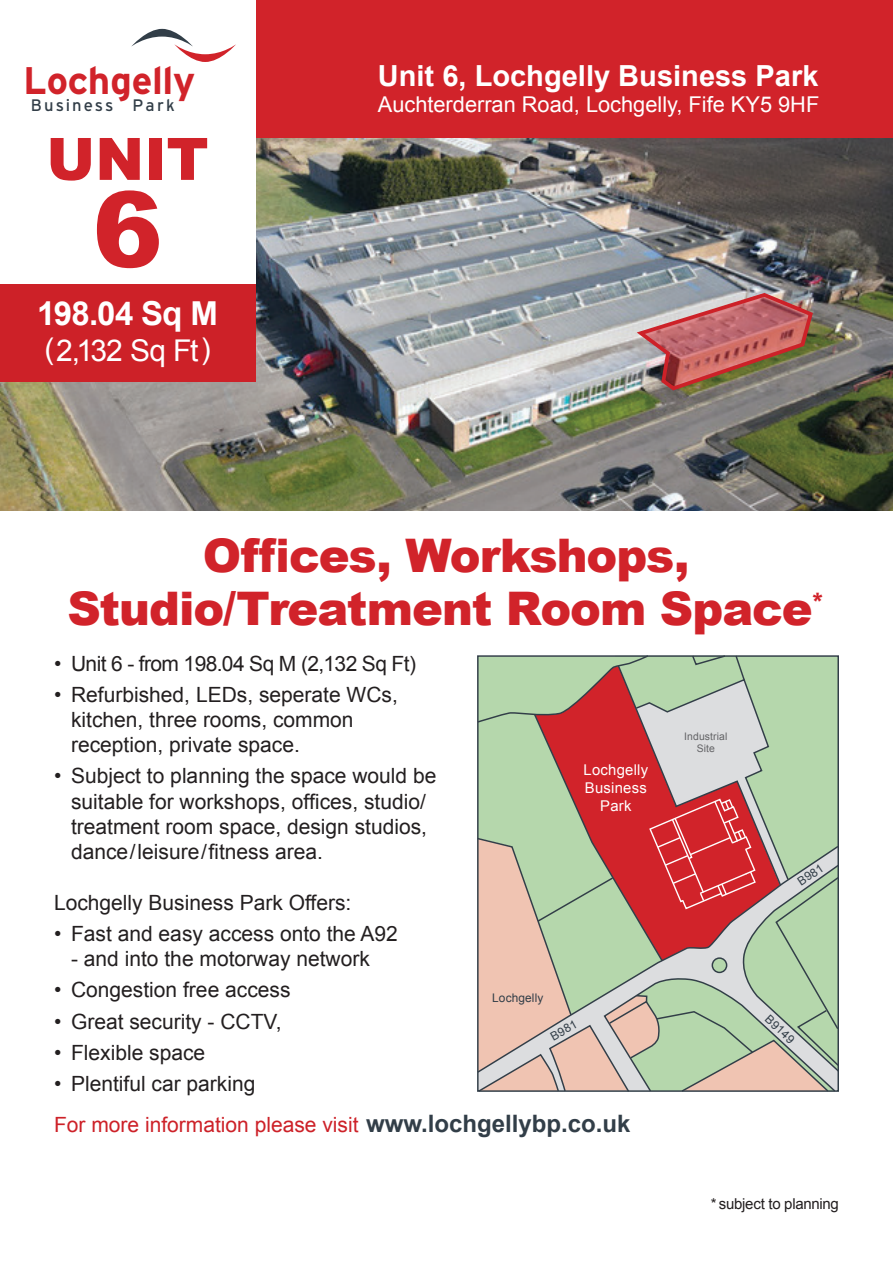
<style>
.page{position:relative;width:893px;height:1263px;background:#fff}
.page>*{position:absolute;margin:0;border:0;box-sizing:border-box;transform-origin:0 0}
.t1{font:900 105px "Arial";color:#d1232a}
.t2{font:900 58.5px "Arial";color:#d1232a}
.t3{font:900 46.35px/53.4px "Arial";letter-spacing:-.025em;color:#d1232a;text-align:center}
.t4{font:700 38.4px "Interstate";letter-spacing:-.01em;color:#d1232a}
.t5{font:700 33px "Arial";letter-spacing:-.025em;color:#fff}
.t6{font:30px "Arial";letter-spacing:-.04em;color:#fff}
.t7{font:700 29.1px "Arial";color:#fff}
.t8{font:21.75px "Arial";color:#fff}
.t9{font:21px/25.2px "Arial";color:#231f20}
.t10{font:21px "Arial";color:#cd2128}
.t11{font:21px "Arial";letter-spacing:-.03em;color:#231f20}
.t12{font:16.65px "Interstate";letter-spacing:.12em;color:#323e48}
.t13{font:15px "Arial";letter-spacing:-.02em;color:#231f20}
.t14{font:14.85px/17.9px "Arial";letter-spacing:.015em;color:#fff;text-align:center}
.t15{font:11.85px "Arial";letter-spacing:.01em;color:#323e48}
.t16{font:10.35px/11.2px "Arial";letter-spacing:.01em;color:#636366;text-align:center}
.s1{font-weight:700;font-size:24px;color:#323e48}
</style>
<div class="page">
<img style="left:0;top:138px;width:893px;height:372px">
<div style="left:0;top:0;width:893px;height:138px;background:#d1232a"></div>
<svg style="left:477px;top:655px;width:362px;height:437px;background:#c2ab96"></svg>
<div style="left:0;top:0;width:255px;height:284px;background:#fff"></div>
<svg style="left:131px;top:29px;width:105px;height:33px"></svg>
<div style="left:0;top:284px;width:255px;height:98px;background:#cd2128"></div>
<img style="left:636px;top:291px;width:179px;height:101px">
<h3 class="t4" style="left:23px;top:58px;width:174px">Lochgelly</h3>
<p class="t12" style="left:31px;top:95px;width:146px">Business Park</p>
<h2 class="t2" style="left:46px;top:116px;width:164px">UNIT</h2>
<h1 class="t1" style="left:93px;top:153px;width:72px">6</h1>
<h3 class="t5" style="left:37px;top:291px;width:182px">198.04 Sq M</h3>
<h3 class="t6" style="left:44px;top:331px;width:168px">(2,132 Sq Ft)</h3>
<h3 class="t7" style="left:378px;top:56px;width:442px">Unit 6, Lochgelly Business Park</h3>
<p class="t8" style="left:378px;top:90px;width:443px">Auchterderran Road, Lochgelly, Fife KY5 9HF</p>
<h3 class="t3" style="left:67px;top:527px;width:759px">Offices, Workshops,<br>Studio/Treatment Room Space<sup>*</sup></h3>
<p class="t11" style="left:54px;top:649px;width:363px">• Unit 6 - from 198.04 Sq M (2,132 Sq Ft)</p>
<p class="t9" style="left:71px;top:682px;width:328px;text-indent:-17px">• Refurbished, LEDs, seperate WCs, kitchen, three rooms, common reception, private space.</p>
<p class="t9" style="left:71px;top:764px;width:367px;text-indent:-17px">• Subject to planning the space would be suitable for workshops, offices, studio/ treatment room space, design studios, dance/leisure/fitness area.</p>
<p class="t9" style="left:54px;top:890px;width:299px">Lochgelly Business Park Offers:</p>
<p class="t9" style="left:54px;top:921px;width:345px">• Fast and easy access onto the A92</p>
<p class="t9" style="left:71px;top:946px;width:300px">- and into the motorway network</p>
<p class="t9" style="left:54px;top:977px;width:238px">• Congestion free access</p>
<p class="t9" style="left:54px;top:1009px;width:229px">• Great security - CCTV,</p>
<p class="t9" style="left:54px;top:1040px;width:153px">• Flexible space</p>
<p class="t9" style="left:54px;top:1071px;width:203px">• Plentiful car parking</p>
<p class="t14" style="left:584px;top:761px;width:66px">Lochgelly<br>Business<br>Park</p>
<p class="t15" style="left:492px;top:990px;width:53px">Lochgelly</p>
<p class="t15" style="left:548px;top:1030px;width:30px;rotate:-29deg">B981</p>
<p class="t10" style="left:54px;top:1111px;width:578px">For more information please visit <span class="s1">www.lochgellybp.co.uk</span></p>
<p class="t16" style="left:684px;top:731px;width:45px">Industrial<br>Site</p>
<p class="t15" style="left:795px;top:876px;width:30px;rotate:-34deg">B981</p>
<p class="t15" style="left:772px;top:1011px;width:37px;rotate:43deg">B9149</p>
<p class="t13" style="left:711px;top:1194px;width:130px">* subject to planning</p>
</div>
